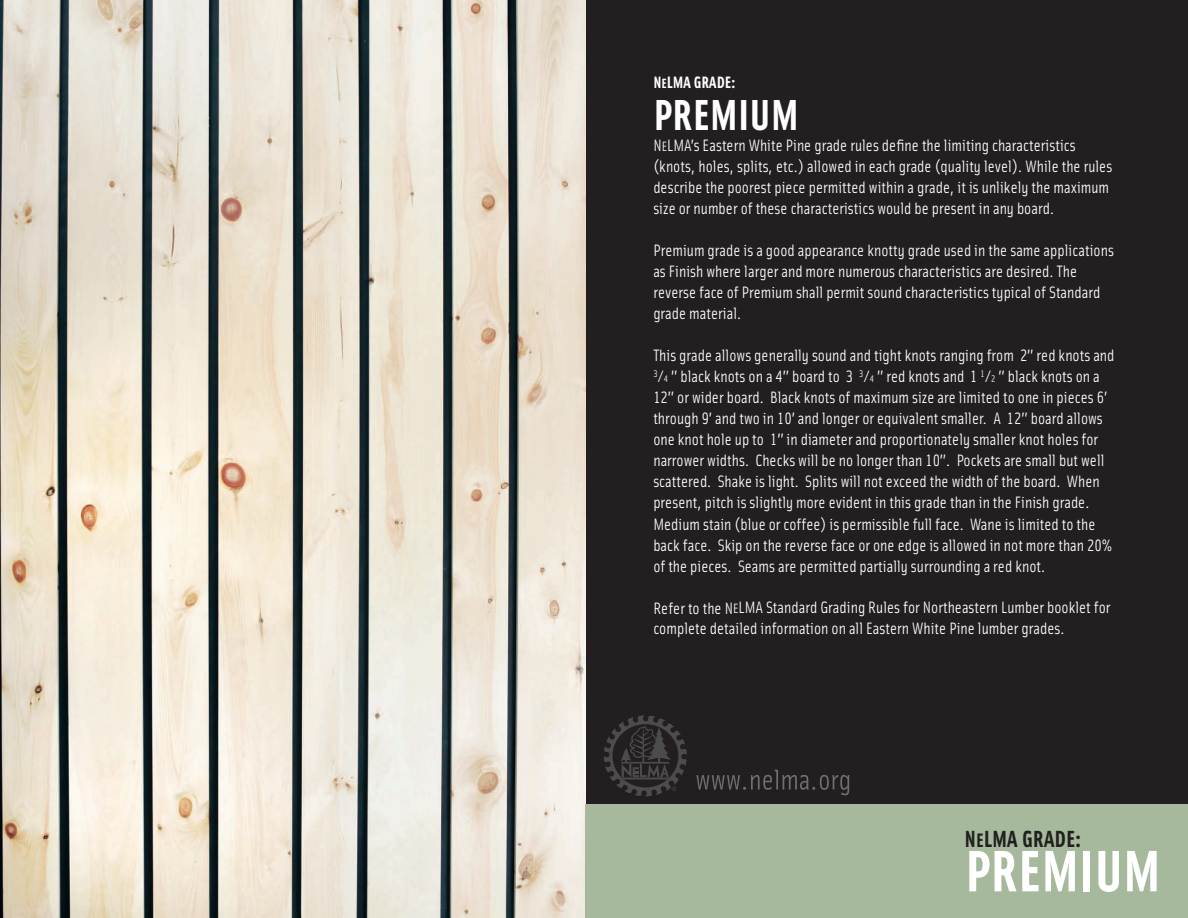
<style>
.page{position:relative;width:1188px;height:918px;background:#fff}
.page>*{position:absolute;margin:0;border:0;box-sizing:border-box;transform-origin:0 0}
.t1{font:58.5px "Solex Bold Lining";color:#fff}
.t2{font:43.5px "Solex Bold Lining";color:#fff}
.t3{font:23.4px "Solex Bold Lining";color:#231f20}
.t4{font:16.5px/21px "Solex Regular Lining";color:#fff}
.t5{font:16.5px "Solex Bold Lining";color:#fff}
.s1{font-size:13.5px}
.s2{font-size:9.6px}
.s3{font-size:19.5px}
</style>
<div class="page">
<div style="left:374px;top:1px;width:814px;height:916px;background:#231f20"></div>
<img style="left:0;top:0;width:585px;height:918px">
<div style="left:585px;top:804px;width:603px;height:114px;background:#a6b99c"></div>
<svg style="left:696px;top:770px;width:153px;height:25px"></svg>
<svg style="left:604px;top:716px;width:83px;height:80px"></svg>
<p class="t5" style="left:653px;top:72px;width:84px">N<span class="s1">E</span>LMA GRADE:</p>
<h2 class="t2" style="left:653px;top:87px;width:147px">PREMIUM</h2>
<p class="t4" style="left:653px;top:135px;width:460px">N<span class="s1">E</span>LMA’s Eastern White Pine grade rules define the limiting characteristics (knots, holes, splits, etc.) allowed in each grade (quality level). While the rules describe the poorest piece permitted within a grade, it is unlikely the maximum size or number of these characteristics would be present in any board.</p>
<p class="t4" style="left:653px;top:240px;width:462px">Premium grade is a good appearance knotty grade used in the same applications as Finish where larger and more numerous characteristics are desired. The reverse face of Premium shall permit sound characteristics typical of Standard grade material.</p>
<p class="t4" style="left:653px;top:345px;width:463px">This grade allows generally sound and tight knots ranging from 2” red knots and <sup>3</sup>⁄<span class="s2">4</span> ” black knots on a 4” board to 3 <sup>3</sup>⁄<span class="s2">4</span> ” red knots and 1 <sup>1</sup>⁄<span class="s2">2</span> ” black knots on a 12” or wider board. Black knots of maximum size are limited to one in pieces 6’ through 9’ and two in 10’ and longer or equivalent smaller. A 12” board allows one knot hole up to 1” in diameter and proportionately smaller knot holes for narrower widths. Checks will be no longer than 10”. Pockets are small but well scattered. Shake is light. Splits will not exceed the width of the board. When present, pitch is slightly more evident in this grade than in the Finish grade.<br>Medium stain (blue or coffee) is permissible full face. Wane is limited to the back face. Skip on the reverse face or one edge is allowed in not more than 20% of the pieces. Seams are permitted partially surrounding a red knot.</p>
<p class="t4" style="left:653px;top:597px;width:459px">Refer to the N<span class="s1">E</span>LMA Standard Grading Rules for Northeastern Lumber booklet for complete detailed information on all Eastern White Pine lumber grades.</p>
<h3 class="t3" style="left:964px;top:824px;width:118px">N<span class="s3">E</span>LMA GRADE:</h3>
<h1 class="t1" style="left:965px;top:833px;width:197px">PREMIUM</h1>
</div>
